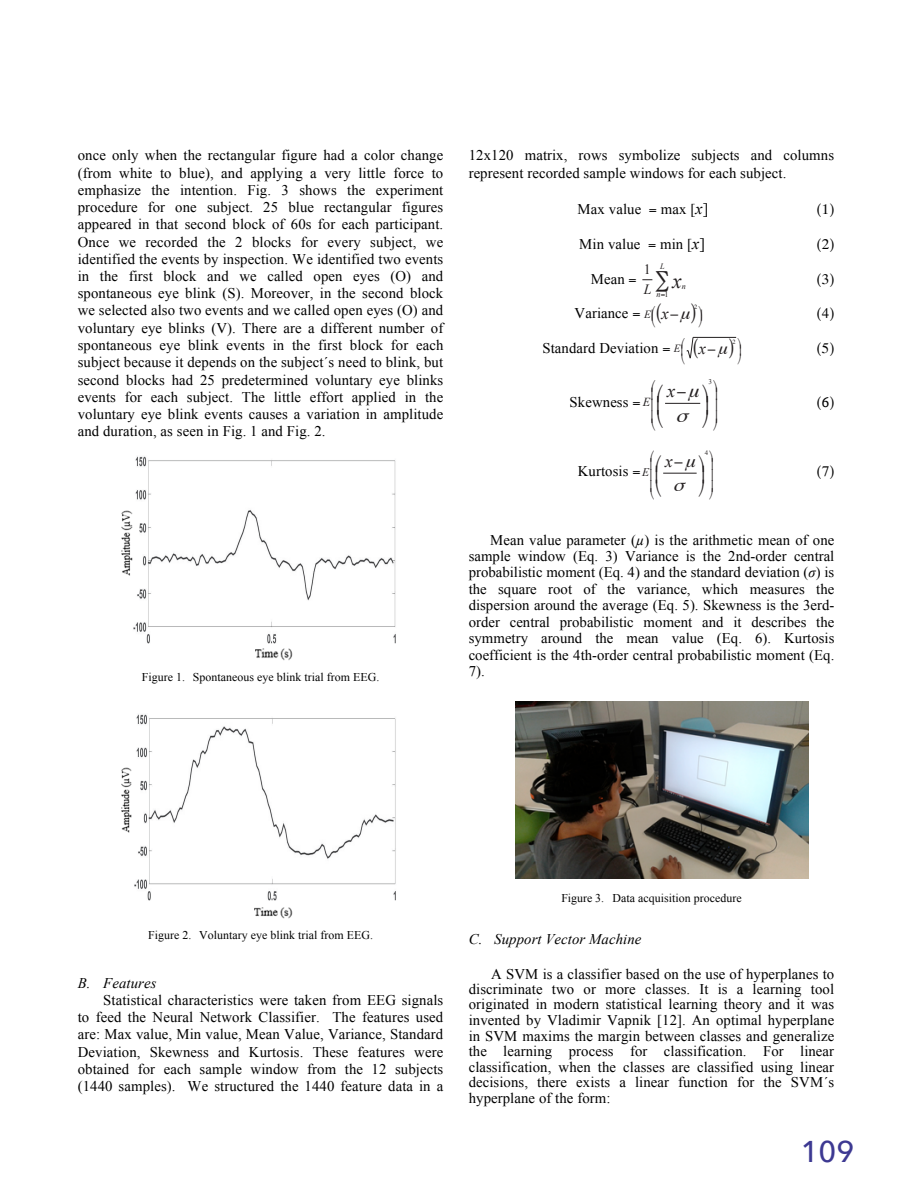
<style>
.page{position:relative;width:918px;height:1188px;background:#fff}
.page>*{position:absolute;margin:0;border:0;box-sizing:border-box;transform-origin:0 0}
.t1{font:500 30px "Avenir Next";color:#3d3992}
.t2{font:italic 21.3px "Times New Roman";color:#231f20}
.t3{font:italic 18.3px "Times New Roman";color:#231f20}
.t4{font:italic 17.4px "Times New Roman";color:#231f20}
.t5{font:14.7px/17.2px "Times New Roman";letter-spacing:.005em;color:#000;text-align:justify}
.t6{font:italic 14.7px "Times New Roman";letter-spacing:.01em;color:#000}
.t7{font:italic 14.25px "Times New Roman";color:#231f20}
.t8{font:14.25px "Times New Roman";color:#231f20}
.t9{font:italic 12.3px "Times New Roman";color:#231f20}
.t10{font:11.85px "Times New Roman";letter-spacing:.005em;color:#000}
.t11{font:italic 11.55px "Times New Roman";color:#231f20}
.t12{font:italic 10.95px "Times New Roman";color:#231f20}
.t13{font:italic 8.25px "Times New Roman";color:#231f20}
.t14{font:7.2px "Times New Roman";color:#231f20}
.t15{font:6.75px "Times New Roman";color:#231f20}
.t16{font:6.45px "Times New Roman";color:#231f20}
.s1{font-style:italic;font-size:16.2px}
.s2{font-size:16.5px}
.s3{font-style:italic}
</style>
<div class="page">
<img style="left:134px;top:714px;width:262px;height:187px">
<img style="left:133px;top:456px;width:263px;height:188px">
<img style="left:121px;top:504px;width:14px;height:77px">
<img style="left:255px;top:648px;width:38px;height:13px">
<img style="left:121px;top:767px;width:11px;height:66px">
<img style="left:255px;top:907px;width:37px;height:12px">
<hr style="left:665px;top:403px;width:35px;height:1px;background:#231f20">
<hr style="left:663px;top:473px;width:34px;height:1px;background:#231f20">
<hr style="left:693px;top:337px;width:43px;height:1px;background:#231f20">
<img style="left:515px;top:702px;width:294px;height:176px">
<svg style="left:676px;top:402px;width:25px;height:2px"></svg>
<svg style="left:673px;top:472px;width:24px;height:2px"></svg>
<svg style="left:686px;top:337px;width:12px;height:22px"></svg>
<p class="t5" style="left:78px;top:146px;width:367px">once only when the rectangular figure had a color change (from white to blue), and applying a very little force to emphasize the intention. Fig. 3 shows the experiment procedure for one subject. 25 blue rectangular figures appeared in that second block of 60s for each participant.<br>Once we recorded the 2 blocks for every subject, we identified the events by inspection. We identified two events in the first block and we called open eyes (O) and spontaneous eye blink (S). Moreover, in the second block we selected also two events and we called open eyes (O) and voluntary eye blinks (V). There are a different number of spontaneous eye blink events in the first block for each subject because it depends on the subject´s need to blink, but second blocks had 25 predetermined voluntary eye blinks events for each subject. The little effort applied in the voluntary eye blink events causes a variation in amplitude and duration, as seen in Fig. 1 and Fig. 2.</p>
<p class="t10" style="left:142px;top:669px;width:239px">Figure 1. Spontaneous eye blink trial from EEG.</p>
<p class="t5" style="left:469px;top:146px;width:367px">12x120 matrix, rows symbolize subjects and columns represent recorded sample windows for each subject.</p>
<p class="t5" style="left:578px;top:200px;width:65px">Max value</p>
<p class="t5" style="left:661px;top:200px;width:43px">max [<span class="s1">x</span></p>
<p class="t5" style="left:579px;top:235px;width:63px">Min value</p>
<p class="t5" style="left:660px;top:235px;width:41px">min [<span class="s1">x</span></p>
<p class="t5" style="left:591px;top:270px;width:36px">Mean</p>
<p class="t5" style="left:575px;top:305px;width:56px">Variance</p>
<p class="t5" style="left:542px;top:339px;width:118px">Standard Deviation</p>
<p class="t13" style="left:660px;top:260px;width:6px">L</p>
<p class="t13" style="left:656px;top:288px;width:6px">n</p>
<p class="t8" style="left:644px;top:260px;width:8px">1</p>
<p class="t2" style="left:655px;top:266px;width:29px">∑x</p>
<p class="t7" style="left:644px;top:280px;width:26px">L <sub>1</sub></p>
<p class="t13" style="left:682px;top:280px;width:6px">n</p>
<p class="t16" style="left:694px;top:303px;width:5px">2</p>
<p class="t12" style="left:644px;top:306px;width:36px">E <span class="s2">x</span>−</p>
<p class="t16" style="left:732px;top:338px;width:5px">2</p>
<p class="t12" style="left:674px;top:341px;width:44px">E <span class="s2">x</span>−</p>
<p class="t5" style="left:569px;top:393px;width:61px">Skewness</p>
<p class="t3" style="left:656px;top:378px;width:32px">⎛ −x</p>
<p class="t9" style="left:643px;top:394px;width:9px">E</p>
<p class="t5" style="left:578px;top:462px;width:52px">Kurtosis</p>
<p class="t4" style="left:655px;top:449px;width:30px">⎛ −x</p>
<p class="t11" style="left:642px;top:464px;width:9px">E</p>
<p class="t14" style="left:709px;top:377px;width:5px">3</p>
<p class="t15" style="left:705px;top:448px;width:5px">4</p>
<p class="t5" style="left:469px;top:531px;width:367px;line-height:16.4px;text-indent:22px">Mean value parameter (<span class="s3">µ</span>) is the arithmetic mean of one sample window (Eq. 3) Variance is the 2nd-order central probabilistic moment (Eq. 4) and the standard deviation (<span class="s3">σ</span>) is the square root of the variance, which measures the dispersion around the average (Eq. 5). Skewness is the 3erd&shy;order central probabilistic moment and it describes the symmetry around the mean value (Eq. 6). Kurtosis coefficient is the 4th-order central probabilistic moment (Eq.<br>7).</p>
<p class="t10" style="left:148px;top:927px;width:226px">Figure 2. Voluntary eye blink trial from EEG.</p>
<p class="t6" style="left:78px;top:973px;width:80px">B. Features</p>
<p class="t5" style="left:103px;top:991px;width:342px">Statistical characteristics were taken from EEG signals</p>
<p class="t5" style="left:78px;top:1008px;width:367px">to feed the Neural Network Classifier. The features used</p>
<p class="t5" style="left:78px;top:1026px;width:367px">are: Max value, Min value, Mean Value, Variance, Standard</p>
<p class="t5" style="left:78px;top:1043px;width:367px">Deviation, Skewness and Kurtosis. These features were</p>
<p class="t5" style="left:78px;top:1060px;width:367px">obtained for each sample window from the 12 subjects</p>
<p class="t5" style="left:78px;top:1077px;width:367px">(1440 samples). We structured the 1440 feature data in a</p>
<p class="t10" style="left:561px;top:890px;width:182px">Figure 3. Data acquisition procedure</p>
<p class="t6" style="left:469px;top:929px;width:174px">C. Support Vector Machine</p>
<p class="t5" style="left:469px;top:966px;width:367px;line-height:15.6px;text-indent:22px">A SVM is a classifier based on the use of hyperplanes to discriminate two or more classes. It is a learning tool originated in modern statistical learning theory and it was invented by Vladimir Vapnik [12]. An optimal hyperplane in SVM maxims the margin between classes and generalize the learning process for classification. For linear classification, when the classes are classified using linear decisions, there exists a linear function for the SVM´s hyperplane of the form:</p>
<p class="t1" style="left:801px;top:1126px;width:55px">109</p>
</div>
